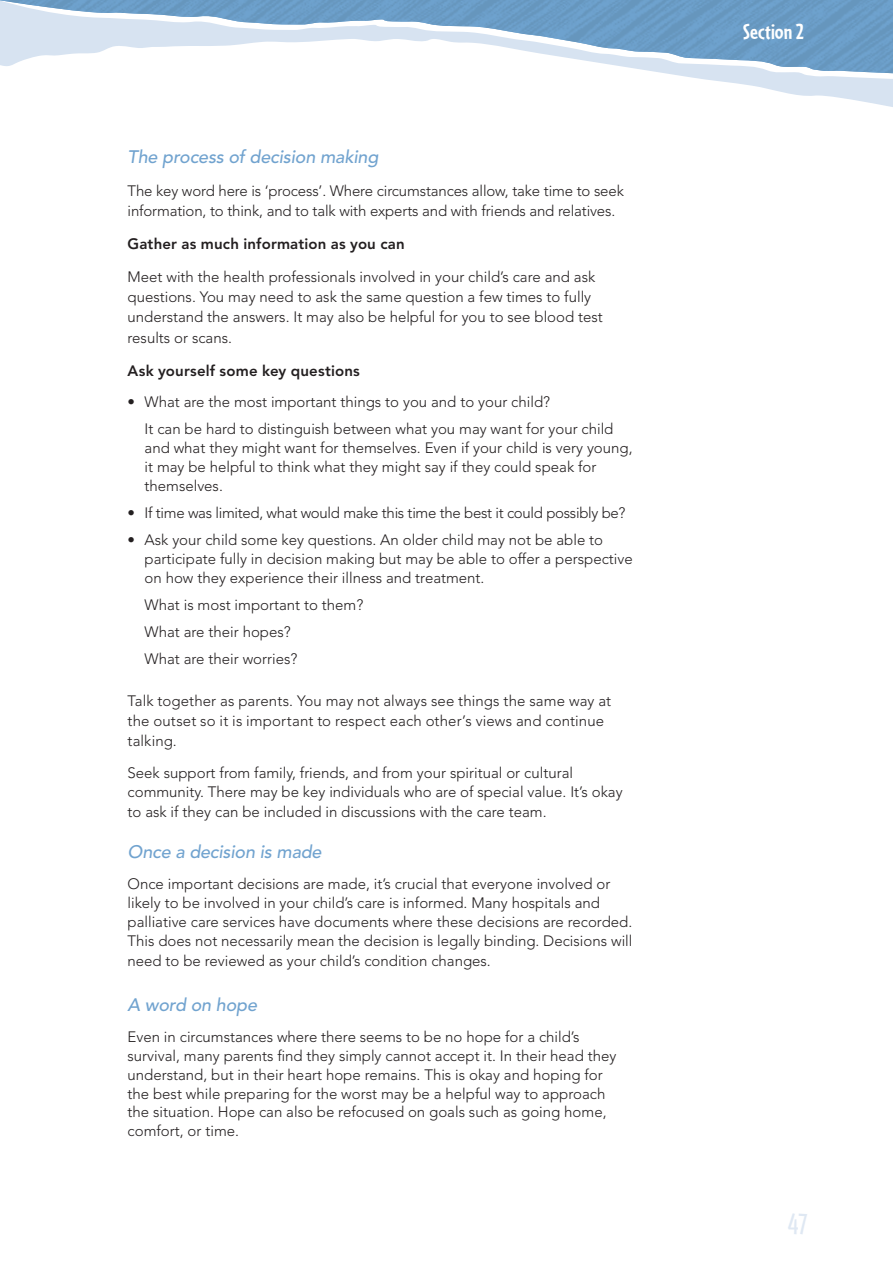
<style>
.page{position:relative;width:893px;height:1263px;background:#fff}
.page>*{position:absolute;margin:0;border:0;box-sizing:border-box;transform-origin:0 0}
.t1{font:30px "Cafeteria";color:#dfe8f3}
.t2{font:700 22.5px "Cafeteria";color:#fff}
.t3{font:italic 500 18px "Avenir";letter-spacing:-.01em;color:#71a3cf}
.t4{font:300 15px/18.8px "Avenir";color:#231f20}
.t5{font:300 15px "Avenir";letter-spacing:-.02em;color:#231f20}
.t6{font:800 15px "Avenir";letter-spacing:.01em;color:#231f20}
</style>
<div class="page">
<svg style="left:711px;top:80px;width:182px;height:27px"></svg>
<svg style="left:677px;top:75px;width:216px;height:5px"></svg>
<svg style="left:665px;top:73px;width:228px;height:2px"></svg>
<img style="left:0;top:0;width:893px;height:73px">
<p class="t3" style="left:128px;top:146px;width:252px">The process of decision making</p>
<p class="t4" style="left:128px;top:180px;width:498px;line-height:20.2px">The key word here is ‘process’. Where circumstances allow, take time to seek information, to think, and to talk with experts and with friends and relatives.</p>
<p class="t6" style="left:128px;top:235px;width:279px">Gather as much information as you can</p>
<p class="t4" style="left:128px;top:267px;width:477px;line-height:20.2px">Meet with the health professionals involved in your child’s care and ask questions. You may need to ask the same question a few times to fully understand the answers. It may also be helpful for you to see blood test results or scans.</p>
<p class="t6" style="left:128px;top:362px;width:234px">Ask yourself some key questions</p>
<p class="t4" style="left:145px;top:388px;width:470px;line-height:27.3px;text-indent:-17px">• What are the most important things to you and to your child?<br>It can be hard to distinguish between what you may want for your child</p>
<p class="t4" style="left:145px;top:439px;width:490px">and what they might want for themselves. Even if your child is very young, it may be helpful to think what they might say if they could speak for themselves.</p>
<p class="t5" style="left:128px;top:504px;width:499px">• If time was limited, what would make this time the best it could possibly be?</p>
<p class="t4" style="left:145px;top:531px;width:490px;text-indent:-17px">• Ask your child some key questions. An older child may not be able to participate fully in decision making but may be able to offer a perspective on how they experience their illness and treatment.</p>
<p class="t4" style="left:145px;top:591px;width:220px;line-height:27.3px">What is most important to them?<br>What are their hopes?<br>What are their worries?</p>
<p class="t4" style="left:128px;top:691px;width:485px;line-height:20.2px">Talk together as parents. You may not always see things the same way at the outset so it is important to respect each other’s views and continue talking.</p>
<p class="t4" style="left:128px;top:763px;width:497px">Seek support from family, friends, and from your spiritual or cultural community. There may be key individuals who are of special value. It’s okay</p>
<p class="t4" style="left:128px;top:802px;width:421px">to ask if they can be included in discussions with the care team.</p>
<p class="t3" style="left:128px;top:841px;width:196px">Once a decision is made</p>
<p class="t4" style="left:128px;top:875px;width:506px">Once important decisions are made, it’s crucial that everyone involved or likely to be involved in your child’s care is informed. Many hospitals and palliative care services have documents where these decisions are recorded.<br>This does not necessarily mean the decision is legally binding. Decisions will</p>
<p class="t4" style="left:128px;top:951px;width:365px">need to be reviewed as your child’s condition changes.</p>
<p class="t3" style="left:128px;top:994px;width:131px">A word on hope</p>
<p class="t4" style="left:128px;top:1028px;width:490px">Even in circumstances where there seems to be no hope for a child’s survival, many parents find they simply cannot accept it. In their head they understand, but in their heart hope remains. This is okay and hoping for the best while preparing for the worst may be a helpful way to approach the situation. Hope can also be refocused on goals such as going home, comfort, or time.</p>
<h2 class="t2" style="left:743px;top:19px;width:63px">Section 2</h2>
<h1 class="t1" style="left:788px;top:1208px;width:22px">47</h1>
</div>
